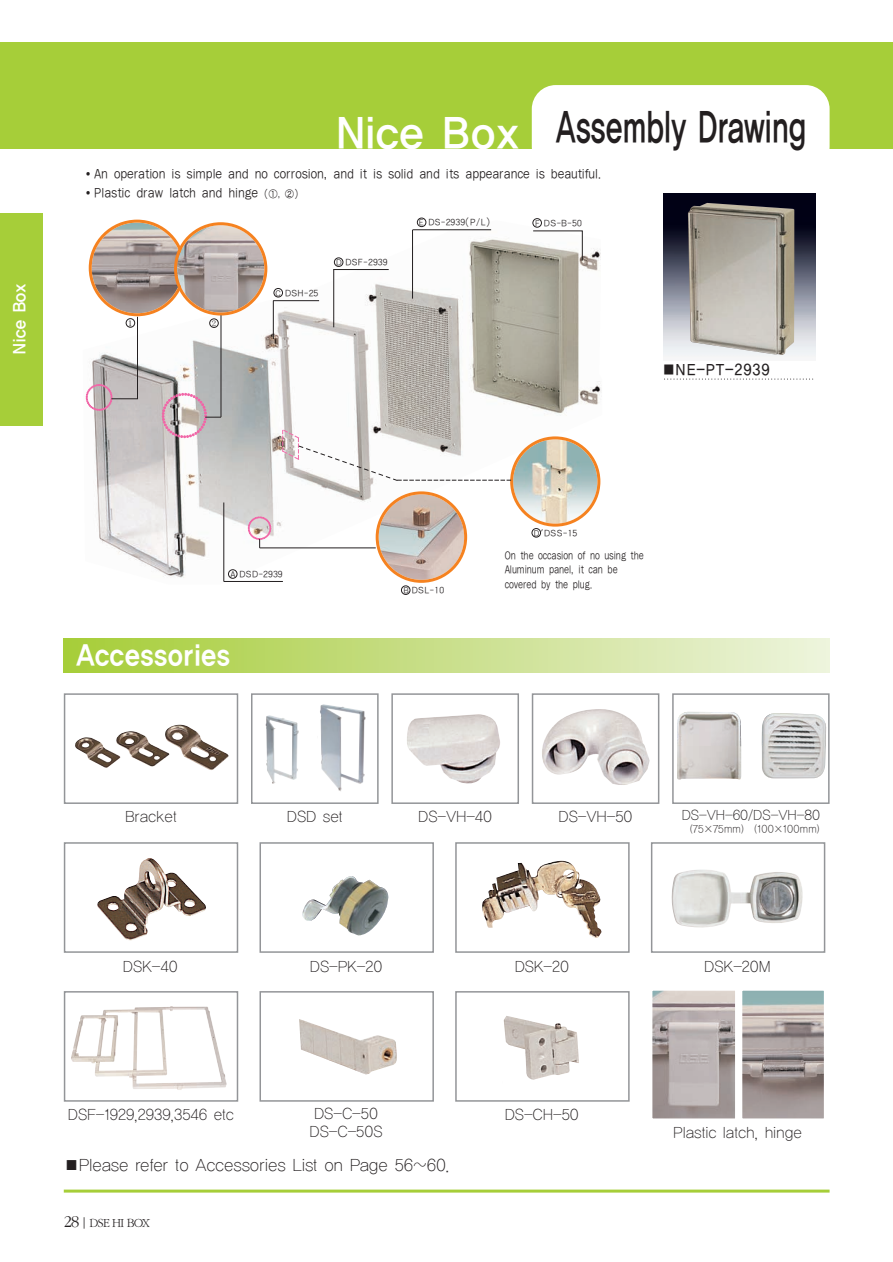
<style>
.page{position:relative;width:893px;height:1262px;background:#fff}
.page>*{position:absolute;margin:0;border:0;box-sizing:border-box;transform-origin:0 0}
.t1{font:42px "YGO14";letter-spacing:-.07em;color:#231f20;scale:.65 1}
.t2{font:27px "YGO15";letter-spacing:-.075em;color:#fff;scale:.9 1}
.t3{font:16.5px "YGO11";letter-spacing:-.055em;color:#231f20;scale:.95 1}
.t4{font:16.5px "YGO14";letter-spacing:-.07em;color:#fff;scale:.95 1}
.t5{font:15px/18px "YGO11";letter-spacing:-.055em;color:#231f20;text-align:center;scale:.95 1}
.t6{font:15px "YGO13";letter-spacing:.015em;color:#231f20;scale:.9 1}
.t7{font:14.25px "J Cmg J";letter-spacing:-.025em;color:#231f20;scale:.9 1}
.t8{font:13.5px "YGO11";letter-spacing:-.055em;color:#231f20;scale:.95 1}
.t9{font:13.5px "Sand Sm";letter-spacing:-.05em;color:#231f20;scale:.95 1}
.t10{font:12px/14.4px "J Cmg J";letter-spacing:-.025em;color:#231f20;scale:.8 1}
.t11{font:10.5px "YGO11";letter-spacing:-.04em;color:#231f20;scale:.95 1}
.t12{font:9.75px "J Cmg J";color:#231f20}
.t13{font:9px "J Cmg J";color:#231f20}
.t14{font:9px "J Cmm J";color:#231f20}
.s1{color:#fff}
.s2{font-size:10.5px}
.s3{font-size:9px}
.s4{font-size:18px}
</style>
<div class="page">
<div style="left:0;top:43px;width:892px;height:106px;background:#a6ce39"></div>
<div style="left:531px;top:85px;width:298px;height:85px;background:#fff;border-radius:24px"></div>
<hr style="left:64px;top:1189px;width:765px;height:3px;background:#a6ce39">
<img style="left:85px;top:220px;width:516px;height:363px">
<img style="left:663px;top:194px;width:152px;height:163px">
<img style="left:688px;top:203px;width:106px;height:152px">
<img style="left:378px;top:494px;width:86px;height:86px;border-radius:43px">
<div style="left:375px;top:491px;width:92px;height:92px;border:3px solid #f58220;border-radius:50%"></div>
<img style="left:513px;top:439px;width:84px;height:84px;border-radius:42px">
<div style="left:510px;top:436px;width:90px;height:90px;border:3px solid #f58220;border-radius:50%"></div>
<img style="left:92px;top:223px;width:90px;height:90px;border-radius:45px">
<div style="left:89px;top:220px;width:96px;height:96px;border:3px solid #f58220;border-radius:50%"></div>
<svg style="left:664px;top:379px;width:150px;height:1px"></svg>
<div style="left:228px;top:569px;width:9px;height:9px;border:1px solid #231f20;border-radius:50%"></div>
<hr style="left:223px;top:502px;width:1px;height:79px;background:#231f20">
<hr style="left:224px;top:581px;width:59px;height:1px;background:#231f20">
<div style="left:334px;top:258px;width:9px;height:9px;border:1px solid #231f20;border-radius:50%"></div>
<hr style="left:333px;top:270px;width:1px;height:57px;background:#231f20">
<hr style="left:333px;top:269px;width:55px;height:1px;background:#231f20">
<div style="left:417px;top:218px;width:9px;height:9px;border:1px solid #231f20;border-radius:50%"></div>
<hr style="left:412px;top:230px;width:1px;height:68px;background:#231f20">
<hr style="left:412px;top:229px;width:79px;height:1px;background:#231f20">
<div style="left:401px;top:585px;width:9px;height:9px;border:1px solid #231f20;border-radius:50%"></div>
<div style="left:531px;top:528px;width:9px;height:9px;border:1px solid #231f20;border-radius:50%"></div>
<img style="left:177px;top:225px;width:87px;height:87px;border-radius:44px">
<div style="left:174px;top:222px;width:93px;height:93px;border:3px solid #f58220;border-radius:50%"></div>
<div style="left:532px;top:218px;width:9px;height:9px;border:1px solid #231f20;border-radius:50%"></div>
<svg style="left:533px;top:231px;width:49px;height:30px"></svg>
<div style="left:274px;top:288px;width:9px;height:9px;border:1px solid #231f20;border-radius:50%"></div>
<hr style="left:273px;top:301px;width:1px;height:38px;background:#231f20">
<hr style="left:273px;top:300px;width:46px;height:1px;background:#231f20">
<hr style="left:221px;top:315px;width:1px;height:102px;background:#231f20">
<svg style="left:162px;top:393px;width:59px;height:45px;background:#c3b3b8"></svg>
<hr style="left:137px;top:317px;width:1px;height:82px;background:#231f20">
<svg style="left:86px;top:384px;width:51px;height:26px"></svg>
<svg style="left:248px;top:517px;width:23px;height:31px"></svg>
<hr style="left:259px;top:547px;width:117px;height:1px;background:#231f20">
<svg style="left:281px;top:429px;width:230px;height:52px"></svg>
<div style="left:209px;top:319px;width:9px;height:9px;border:1px solid #231f20;border-radius:50%"></div>
<div style="left:126px;top:318px;width:9px;height:9px;border:1px solid #231f20;border-radius:50%"></div>
<div style="left:64px;top:842px;width:174px;height:110px;border:2px solid #939598"></div>
<img style="left:97px;top:858px;width:109px;height:83px">
<div style="left:259px;top:842px;width:175px;height:110px;border:2px solid #939598"></div>
<img style="left:302px;top:876px;width:87px;height:59px">
<div style="left:455px;top:842px;width:174px;height:110px;border:2px solid #939598"></div>
<img style="left:482px;top:860px;width:119px;height:78px">
<div style="left:651px;top:842px;width:174px;height:110px;border:2px solid #939598"></div>
<img style="left:671px;top:869px;width:131px;height:58px">
<div style="left:64px;top:991px;width:174px;height:110px;border:2px solid #939598"></div>
<img style="left:71px;top:1006px;width:156px;height:84px">
<div style="left:259px;top:991px;width:175px;height:110px;border:2px solid #939598"></div>
<img style="left:299px;top:1019px;width:98px;height:55px">
<div style="left:455px;top:991px;width:174px;height:110px;border:2px solid #939598"></div>
<img style="left:503px;top:1016px;width:76px;height:64px">
<div style="left:64px;top:638px;width:765px;height:34px;background:linear-gradient(to right,#a6cc38,#edf3dd)"></div>
<img style="left:654px;top:992px;width:79px;height:125px">
<div style="left:651px;top:989px;width:85px;height:131px;border:2px solid #fff"></div>
<img style="left:743px;top:992px;width:79px;height:125px">
<div style="left:740px;top:989px;width:85px;height:131px;border:2px solid #fff"></div>
<div style="left:0;top:213px;width:43px;height:212px;background:#a6ce39"></div>
<div style="left:64px;top:693px;width:174px;height:111px;border:2px solid #939598"></div>
<img style="left:75px;top:724px;width:154px;height:46px">
<div style="left:251px;top:693px;width:127px;height:111px;border:2px solid #939598"></div>
<img style="left:320px;top:704px;width:46px;height:87px">
<img style="left:265px;top:715px;width:34px;height:69px">
<div style="left:391px;top:693px;width:128px;height:111px;border:2px solid #939598"></div>
<div style="left:531px;top:693px;width:128px;height:111px;border:2px solid #939598"></div>
<img style="left:407px;top:714px;width:93px;height:70px">
<img style="left:542px;top:709px;width:107px;height:76px">
<div style="left:672px;top:693px;width:157px;height:111px;border:2px solid #939598"></div>
<img style="left:677px;top:712px;width:149px;height:68px">
<p class="t4" style="left:12px;top:354px;width:76px;rotate:-90deg">Nice Box</p>
<h1 class="t1" style="left:335px;top:107px;width:728px"><span class="s1">Nice Box</span> Assembly Drawing</h1>
<p class="t7" style="left:82px;top:167px;width:579px">•An operation is simple and no corrosion, and it is solid and its appearance is beautiful.</p>
<p class="t7" style="left:82px;top:186px;width:243px">•Plastic draw latch and hinge <span class="s2">(①, ②)</span></p>
<p class="t14" style="left:128px;top:319px;width:6px">1</p>
<p class="t14" style="left:212px;top:319px;width:6px">2</p>
<p class="t12" style="left:275px;top:288px;width:45px"><span class="s3">C</span> DSH-25</p>
<p class="t12" style="left:336px;top:258px;width:53px"><span class="s3">D</span> DSF-2939</p>
<p class="t12" style="left:419px;top:218px;width:73px"><span class="s3">E</span> DS-2939(P/L)</p>
<p class="t12" style="left:535px;top:219px;width:48px"><span class="s3">F</span> DS-B-50</p>
<p class="t6" style="left:662px;top:362px;width:121px">■NE-PT-2939</p>
<p class="t12" style="left:230px;top:570px;width:54px"><span class="s3">A</span> DSD-2939</p>
<h2 class="t2" style="left:76px;top:643px;width:175px">Accessories</h2>
<p class="t12" style="left:403px;top:585px;width:42px"><span class="s3">B</span> DSL-10</p>
<p class="t13" style="left:533px;top:529px;width:18px">D′</p>
<p class="t12" style="left:544px;top:529px;width:35px">DSS-15</p>
<p class="t10" style="left:505px;top:549px;width:175px">On the occasion of no using the<br>Aluminum panel, it can be covered by the plug.</p>
<p class="t5" style="left:125px;top:808px;width:57px">Bracket</p>
<p class="t5" style="left:286px;top:808px;width:61px">DSD set</p>
<p class="t5" style="left:418px;top:808px;width:80px">DS-VH-40</p>
<p class="t5" style="left:558px;top:808px;width:80px">DS-VH-50</p>
<p class="t8" style="left:681px;top:808px;width:148px">DS-VH-60/DS-VH-80</p>
<p class="t11" style="left:689px;top:824px;width:138px">(75×75mm) (100×100mm)</p>
<p class="t5" style="left:123px;top:958px;width:60px">DSK-40</p>
<p class="t5" style="left:309px;top:958px;width:78px">DS-PK-20</p>
<p class="t5" style="left:514px;top:958px;width:59px">DSK-20</p>
<p class="t5" style="left:68px;top:1106px;width:177px">DSF-1929,2939,3546 etc</p>
<p class="t5" style="left:309px;top:1105px;width:79px">DS-C-50<br>DS-C-50S</p>
<p class="t5" style="left:504px;top:1106px;width:80px">DS-CH-50</p>
<p class="t3" style="left:64px;top:1157px;width:408px">■Please refer to Accessories List on Page 56~60.</p>
<p class="t9" style="left:64px;top:1216px;width:92px"><span class="s4">28</span>┃DSE HI BOX</p>
<p class="t5" style="left:704px;top:958px;width:72px">DSK-20M</p>
<p class="t5" style="left:672px;top:1124px;width:138px">Plastic latch, hinge</p>
</div>
